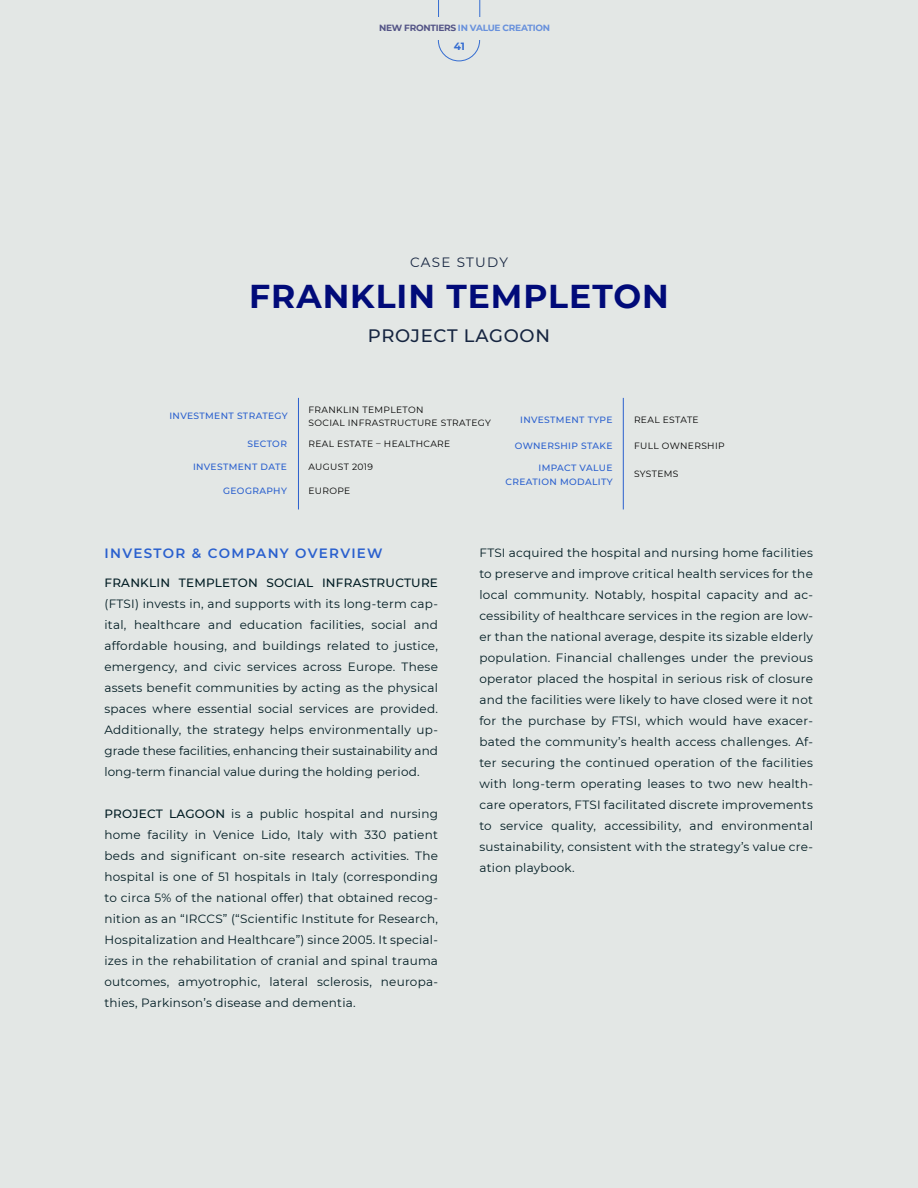
<style>
.page{position:relative;width:918px;height:1188px;background:#e3e7e5}
.page>*{position:absolute;margin:0;border:0;box-sizing:border-box;transform-origin:0 0}
.TL_ICM_Headlines_Med_Blue{font:700 33px "Montserrat";letter-spacing:.03em;color:#010b79}
.Murmuration_SMall_ALL_CAP_titles{font:500 18px "Montserrat";letter-spacing:.04em;color:#162540}
.TL_ICM_In-Body_Headlines{font:600 13.5px "Montserrat";letter-spacing:.095em;color:#2a60ce}
.Murmuration_SMall_ALL_CAP_titles-2{font:13.5px "Montserrat";letter-spacing:.09em;color:#162540}
.TL_ICM_Regular_Tight_Spaced{font:12px/21px "Montserrat";letter-spacing:.01em;color:#001b22;text-align:justify}
.GS__Smaller_Callout_Paras{font:12px/21px "Montserrat";letter-spacing:.02em;color:#001b22;text-align:justify}
.t1{font:700 10.5px "Montserrat";color:#356dd1}
.t2{font:9.15px "Montserrat";letter-spacing:.04em;color:#000}
.t3{font:500 9.15px/14.5px "Montserrat";letter-spacing:.04em;color:#2a60ce;text-align:right}
.t4{font:700 9px "Montserrat";letter-spacing:-.03em;color:#6891dc}
.s1{color:#535486}
.s2{font-weight:500}
</style>
<div class="page">
<hr style="left:438px;top:0;width:1px;height:37px;background:#356dd1">
<hr style="left:480px;top:0;width:1px;height:37px;background:#356dd1">
<div style="left:438px;top:19px;width:42px;height:42px;border:1px solid #356dd1;border-radius:50%"></div>
<div style="left:366px;top:17px;width:192px;height:23px;background:#e3e7e5"></div>
<hr style="left:298px;top:398px;width:1px;height:111px;background:#2a60ce">
<hr style="left:623px;top:398px;width:1px;height:111px;background:#2a60ce">
<p class="t4" style="left:379px;top:22px;width:172px"><span class="s1">NEW FRONTIERS</span> IN VALUE CREATION</p>
<p class="t1" style="left:454px;top:39px;width:13px">41</p>
<p class="Murmuration_SMall_ALL_CAP_titles-2" style="left:410px;top:253px;width:99px">CASE STUDY</p>
<p class="TL_ICM_Headlines_Med_Blue" style="left:249px;top:272px;width:421px">FRANKLIN TEMPLETON</p>
<p class="Murmuration_SMall_ALL_CAP_titles" style="left:368px;top:323px;width:184px">PROJECT LAGOON</p>
<p class="t3" style="left:169px;top:408px;width:120px">INVESTMENT STRATEGY</p>
<p class="t2" style="left:308px;top:403px;width:117px">FRANKLIN TEMPLETON</p>
<p class="t2" style="left:308px;top:416px;width:184px">SOCIAL INFRASTRUCTURE STRATEGY</p>
<p class="t3" style="left:520px;top:412px;width:94px">INVESTMENT TYPE</p>
<p class="t2" style="left:634px;top:413px;width:66px">REAL ESTATE</p>
<p class="t3" style="left:247px;top:436px;width:41px">SECTOR</p>
<p class="t2" style="left:308px;top:437px;width:143px">REAL ESTATE – HEALTHCARE</p>
<p class="t3" style="left:515px;top:438px;width:99px">OWNERSHIP STAKE</p>
<p class="t2" style="left:634px;top:439px;width:92px">FULL OWNERSHIP</p>
<p class="t3" style="left:193px;top:459px;width:95px">INVESTMENT DATE</p>
<p class="t2" style="left:308px;top:461px;width:66px">AUGUST 2019</p>
<p class="t3" style="left:505px;top:460px;width:109px">IMPACT VALUE<br>CREATION MODALITY</p>
<p class="t2" style="left:634px;top:467px;width:46px">SYSTEMS</p>
<p class="t3" style="left:223px;top:483px;width:65px">GEOGRAPHY</p>
<p class="t2" style="left:308px;top:484px;width:43px">EUROPE</p>
<p class="TL_ICM_In-Body_Headlines" style="left:104px;top:544px;width:280px">INVESTOR &amp; COMPANY OVERVIEW</p>
<p class="TL_ICM_Regular_Tight_Spaced" style="left:104px;top:571px;width:335px"><span class="s2">FRANKLIN TEMPLETON SOCIAL INFRASTRUCTURE </span>(FTSI) invests in, and supports with its long-term cap&shy;ital, healthcare and education facilities, social and affordable housing, and buildings related to justice, emergency, and civic services across Europe. These assets benefit communities by acting as the physical spaces where essential social services are provided.<br>Additionally, the strategy helps environmentally up&shy;grade these facilities, enhancing their sustainability and long-term financial value during the holding period.</p>
<p class="GS__Smaller_Callout_Paras" style="left:104px;top:802px;width:335px"><span class="s2">PROJECT LAGOON</span> is a public hospital and nursing home facility in Venice Lido, Italy with 330 patient beds and significant on-site research activities. The hospital is one of 51 hospitals in Italy (corresponding to circa 5% of the national offer) that obtained recog&shy;nition as an “IRCCS” (“Scientific Institute for Research, Hospitalization and Healthcare”) since 2005. It special&shy;izes in the rehabilitation of cranial and spinal trauma outcomes, amyotrophic, lateral sclerosis, neuropa&shy;thies, Parkinson’s disease and dementia.</p>
<p class="TL_ICM_Regular_Tight_Spaced" style="left:479px;top:541px;width:335px">FTSI acquired the hospital and nursing home facilities to preserve and improve critical health services for the local community. Notably, hospital capacity and ac&shy;cessibility of healthcare services in the region are low&shy;er than the national average, despite its sizable elderly population. Financial challenges under the previous operator placed the hospital in serious risk of closure and the facilities were likely to have closed were it not for the purchase by FTSI, which would have exacer&shy;bated the community’s health access challenges. Af&shy;ter securing the continued operation of the facilities with long-term operating leases to two new health&shy;care operators, FTSI facilitated discrete improvements to service quality, accessibility, and environmental sustainability, consistent with the strategy’s value cre&shy;ation playbook.</p>
</div>
